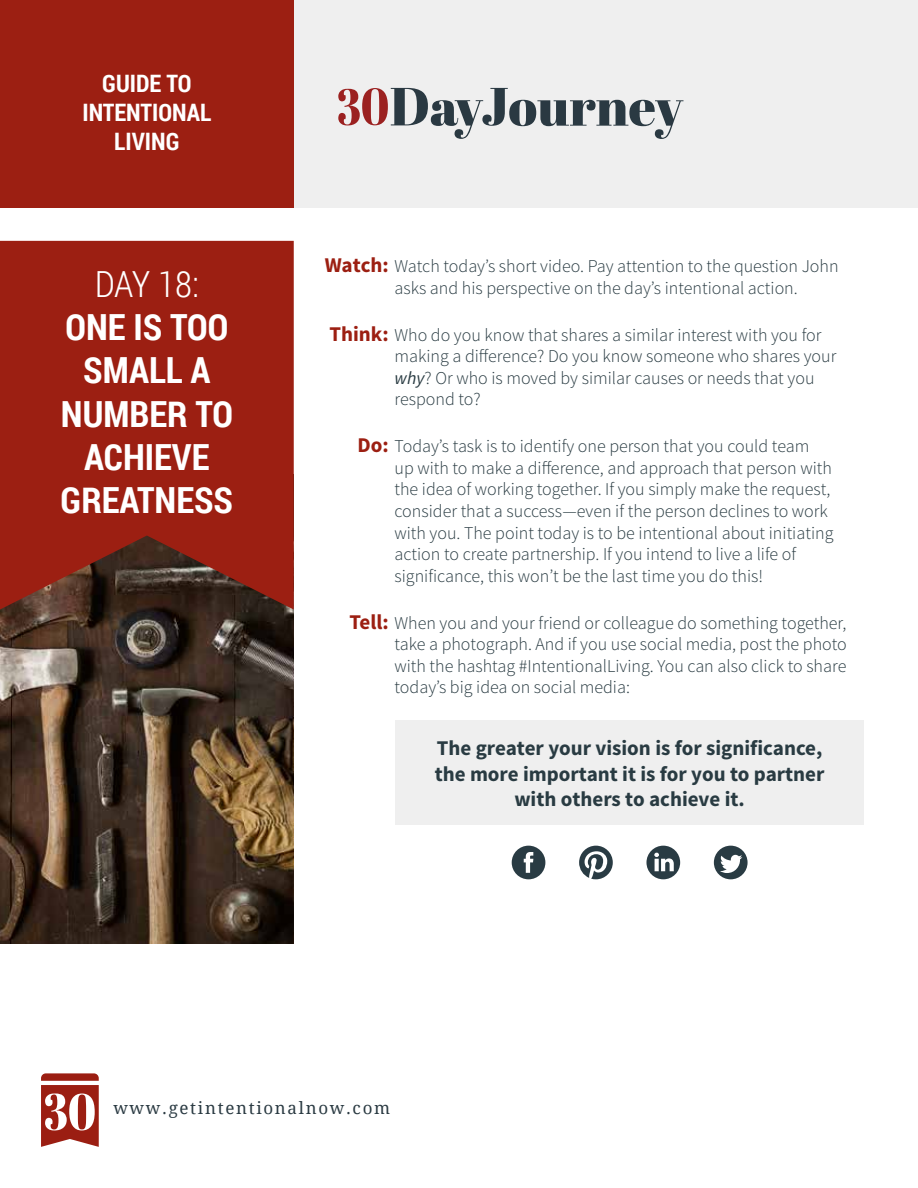
<style>
.page{position:relative;width:918px;height:1188px;background:#fff}
.page>*{position:absolute;margin:0;border:0;box-sizing:border-box;transform-origin:0 0}
.t1{font:700 36px/43.2px "Roboto Condensed";color:#fff;text-align:center}
.t2{font:300 36px "Roboto Condensed";color:#fff}
.t3{font:700 24px/28.8px "Roboto Condensed";color:#fff;text-align:center}
.t4{font:700 21px/25.2px "Source Sans Pro";color:#293b42;text-align:center}
.t5{font:300 18px/21.6px "Source Sans Pro";color:#293b42}
.t6{font:16.95px "Droid Serif";letter-spacing:.1em;color:#2a3a42}
.s1{font-weight:700;font-size:21px;color:#9c1f12}
.s2{font-weight:400;font-style:italic}
</style>
<div class="page">
<img style="left:0;top:610px;width:294px;height:334px">
<svg style="left:0;top:241px;width:294px;height:369px;background:#922013"></svg>
<div style="left:0;top:0;width:918px;height:208px;background:#efefef"></div>
<div style="left:0;top:0;width:294px;height:208px;background:#9c1f12"></div>
<div style="left:395px;top:720px;width:469px;height:105px;background:#efefef"></div>
<svg style="left:41px;top:1073px;width:58px;height:74px"></svg>
<svg style="left:338px;top:88px;width:345px;height:51px"></svg>
<svg style="left:512px;top:846px;width:33px;height:33px"></svg>
<svg style="left:579px;top:846px;width:34px;height:33px"></svg>
<svg style="left:646px;top:846px;width:34px;height:33px"></svg>
<div style="left:714px;top:846px;width:34px;height:33px;background:#293b43;border-radius:50%"></div>
<svg style="left:720px;top:855px;width:22px;height:18px"></svg>
<h2 class="t3" style="left:82px;top:69px;width:130px">GUIDE TO<br>INTENTIONAL<br>LIVING</h2>
<h1 class="t2" style="left:95px;top:259px;width:106px">DAY 18:</h1>
<h1 class="t1" style="left:61px;top:305px;width:174px">ONE IS TOO<br>SMALL A<br>NUMBER TO<br>ACHIEVE<br>GREATNESS</h1>
<p class="t5" style="left:394px;top:256px;width:446px;text-indent:-70px"><span class="s1">Watch:</span> Watch today’s short video. Pay attention to the question John asks and his perspective on the day’s intentional action.</p>
<p class="t5" style="left:394px;top:324px;width:443px;text-indent:-65px"><span class="s1">Think:</span> Who do you know that shares a similar interest with you for making a difference? Do you know someone who shares your <span class="s2">why</span>? Or who is moved by similar causes or needs that you respond to?</p>
<p class="t5" style="left:394px;top:436px;width:440px;text-indent:-37px"><span class="s1">Do:</span> Today’s task is to identify one person that you could team<br>up with to make a difference, and approach that person with the idea of working together. If you simply make the request, consider that a success—even if the person declines to work with you. The point today is to be intentional about initiating action to create partnership. If you intend to live a life of significance, this won’t be the last time you do this!</p>
<p class="t5" style="left:394px;top:612px;width:454px;text-align:justify;text-indent:-45px"><span class="s1">Tell:</span> When you and your friend or colleague do something together, take a photograph. And if you use social media, post the photo with the hashtag #IntentionalLiving. You can also click to share today’s big idea on social media:</p>
<p class="t4" style="left:435px;top:737px;width:391px">The greater your vision is for significance, the more important it is for you to partner with others to achieve it.</p>
<p class="t6" style="left:113px;top:1096px;width:278px">www.getintentionalnow.com</p>
</div>
